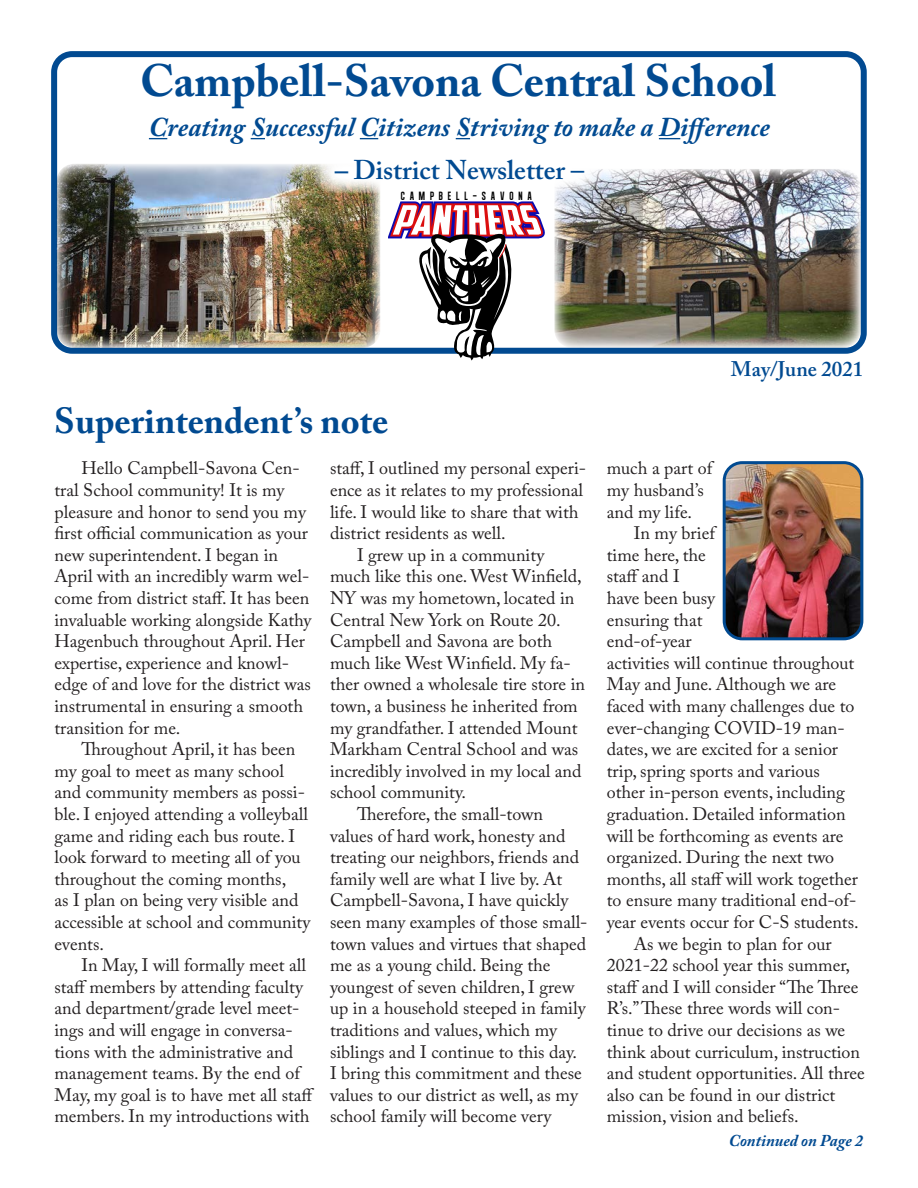
<style>
.page{position:relative;width:918px;height:1188px;background:#fff}
.page>*{position:absolute;margin:0;border:0;box-sizing:border-box;transform-origin:0 0}
.Headline{font:700 45px "Adobe Caslon Pro";color:#014a91}
.Headline-2{font:700 36px "Adobe Caslon Pro";color:#014a91}
.Headline-3{font:italic 700 27px "Adobe Caslon Pro";color:#014a91}
.Headline-4{font:600 27px "Adobe Caslon Pro";color:#014a91}
.Subhead_1{font:600 21px "Adobe Caslon Pro";color:#014a91}
.Body_text{font:18px/21.6px "Adobe Caslon Pro";color:#231f20}
.Subhead_2{font:italic 700 16.5px "Adobe Caslon Pro";color:#014a91}
.t1{font:12.3px "Algre Sans NC";letter-spacing:.4em;color:#000}
.s1{font-weight:700;font-style:italic}
</style>
<div class="page">
<div style="left:51px;top:51px;width:816px;height:303px;border:6px solid #014a91;border-radius:18px"></div>
<img style="left:56px;top:164px;width:324px;height:184px">
<img style="left:554px;top:169px;width:307px;height:179px">
<div style="left:314px;top:151px;width:288px;height:42px;background:#fff;border-radius:18px"></div>
<svg style="left:149px;top:138px;width:18px;height:1px"></svg>
<svg style="left:251px;top:138px;width:14px;height:1px"></svg>
<svg style="left:360px;top:138px;width:18px;height:1px"></svg>
<svg style="left:456px;top:138px;width:14px;height:1px"></svg>
<svg style="left:659px;top:138px;width:21px;height:1px"></svg>
<svg style="left:388px;top:201px;width:158px;height:159px"></svg>
<img style="left:724px;top:465px;width:138px;height:174px">
<div style="left:723px;top:461px;width:140px;height:179px;border:3px solid #014a91;border-radius:18px"></div>
<p class="Headline" style="left:140px;top:54px;width:638px">Campbell-Savona Central School</p>
<p class="Headline-3" style="left:149px;top:111px;width:623px">Creating Successful Citizens Striving to make a Difference</p>
<p class="Headline-4" style="left:334px;top:154px;width:251px"><span class="s1">–</span> District Newsletter –</p>
<p class="t1" style="left:401px;top:189px;width:133px">CAMPBELL-SAVONA</p>
<p class="Headline-2" style="left:54px;top:400px;width:336px">Superintendent’s note</p>
<p class="Body_text" style="left:54px;top:457px;width:259px;text-indent:27px">Hello Campbell-Savona Cen&shy;tral School community! It is my pleasure and honor to send you my first official communication as your new superintendent. I began in<br>April with an incredibly warm wel&shy;come from district staff. It has been invaluable working alongside Kathy<br>Hagenbuch throughout April. Her expertise, experience and knowl&shy;edge of and love for the district was instrumental in ensuring a smooth transition for me.</p>
<p class="Body_text" style="left:54px;top:738px;width:257px;text-indent:27px">Throughout April, it has been my goal to meet as many school and community members as possi&shy;ble. I enjoyed attending a volleyball game and riding each bus route. I look forward to meeting all of you throughout the coming months,<br>as I plan on being very visible and accessible at school and community events.</p>
<p class="Body_text" style="left:54px;top:954px;width:261px;text-indent:27px">In May, I will formally meet all staff members by attending faculty and department/grade level meet&shy;ings and will engage in conversa&shy;tions with the administrative and management teams. By the end of May, my goal is to have met all staff members. In my introductions with</p>
<p class="Body_text" style="left:330px;top:457px;width:258px">staff, I outlined my personal experi&shy;ence as it relates to my professional life. I would like to share that with district residents as well.</p>
<p class="Body_text" style="left:330px;top:544px;width:257px;text-indent:27px">I grew up in a community much like this one. West Winfield,<br>NY was my hometown, located in<br>Central New York on Route 20.<br>Campbell and Savona are both much like West Winfield. My fa&shy;ther owned a wholesale tire store in town, a business he inherited from my grandfather. I attended Mount<br>Markham Central School and was incredibly involved in my local and school community.</p>
<p class="Body_text" style="left:330px;top:803px;width:259px;text-indent:27px">Therefore, the small-town values of hard work, honesty and treating our neighbors, friends and family well are what I live by. At<br>Campbell-Savona, I have quickly seen many examples of those small&shy;town values and virtues that shaped me as a young child. Being the youngest of seven children, I grew up in a household steeped in family traditions and values, which my siblings and I continue to this day.<br>I bring this commitment and these values to our district as well, as my school family will become very</p>
<p class="Subhead_1" style="left:731px;top:356px;width:134px">May/June 2021</p>
<p class="Body_text" style="left:607px;top:457px;width:107px">much a part of my husband’s and my life.</p>
<p class="Body_text" style="left:607px;top:522px;width:253px;text-indent:27px">In my brief<br>time here, the<br>staff and I<br>have been busy<br>ensuring that<br>end-of-year<br>activities will continue throughout<br>May and June. Although we are faced with many challenges due to ever-changing COVID-19 man&shy;dates, we are excited for a senior trip, spring sports and various other in-person events, including graduation. Detailed information will be forthcoming as events are organized. During the next two months, all staff will work together to ensure many traditional end-of&shy;year events occur for C-S students.</p>
<p class="Body_text" style="left:607px;top:933px;width:259px;text-indent:27px">As we begin to plan for our<br>2021-22 school year this summer, staff and I will consider “The Three<br>R’s.” These three words will con&shy;tinue to drive our decisions as we think about curriculum, instruction and student opportunities. All three also can be found in our district mission, vision and beliefs.</p>
<p class="Subhead_2" style="left:729px;top:1131px;width:136px">Continued on Page 2</p>
</div>
